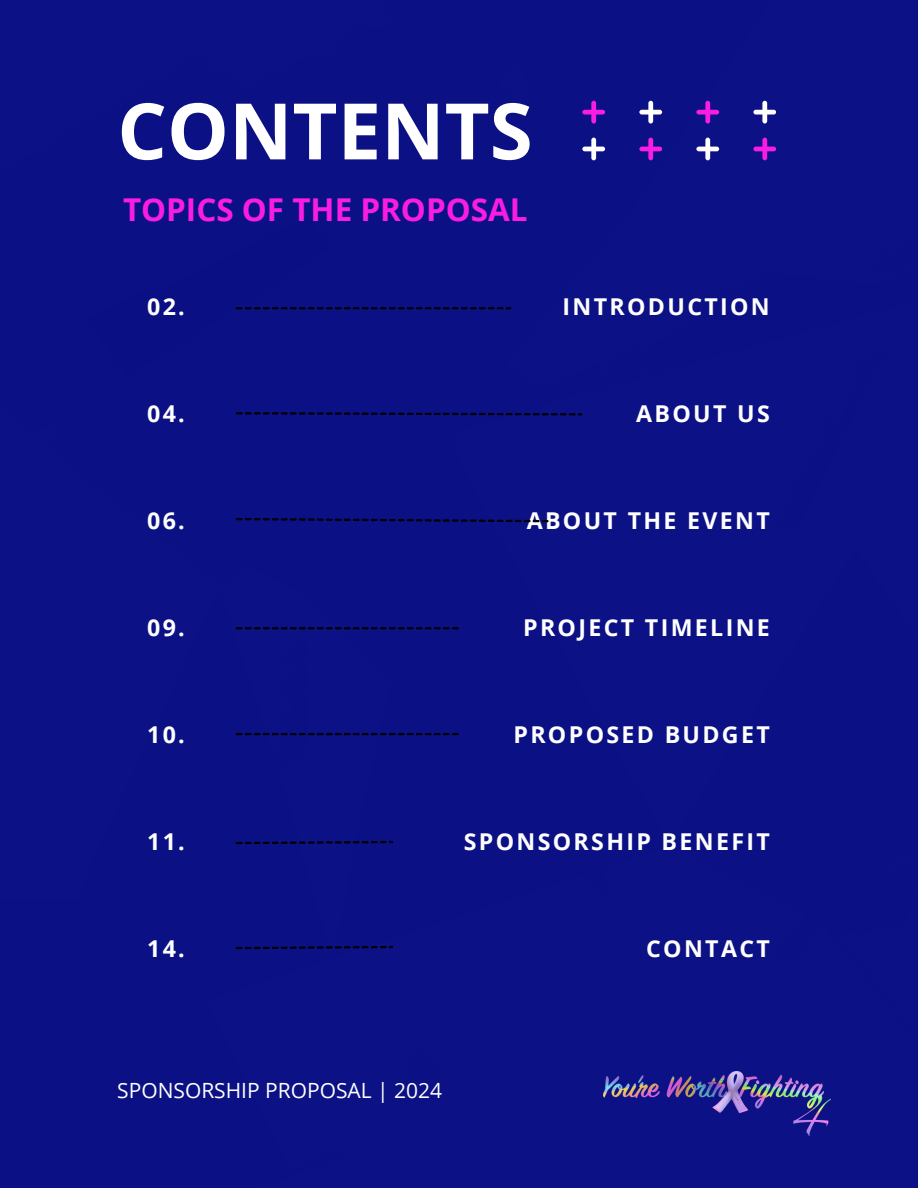
<style>
.page{position:relative;width:918px;height:1188px;background:#0b1185}
.page>*{position:absolute;margin:0;border:0;box-sizing:border-box;transform-origin:0 0}
.t1{font:700 78px "Open Sans";color:#fff}
.t2{font:700 31.5px "Open Sans";color:#fa1ce4}
.t3{font:700 23.25px "Open Sans";letter-spacing:.1em;color:#fff}
.t4{font:21px "Open Sans";color:#fff}
</style>
<div class="page">
<svg style="left:582px;top:101px;width:23px;height:23px"></svg>
<svg style="left:639px;top:101px;width:23px;height:23px"></svg>
<svg style="left:696px;top:101px;width:23px;height:23px"></svg>
<svg style="left:753px;top:101px;width:23px;height:23px"></svg>
<svg style="left:582px;top:138px;width:23px;height:22px"></svg>
<svg style="left:639px;top:138px;width:23px;height:22px"></svg>
<svg style="left:696px;top:138px;width:23px;height:22px"></svg>
<svg style="left:753px;top:138px;width:23px;height:22px"></svg>
<svg style="left:236px;top:307px;width:275px;height:2px"></svg>
<svg style="left:236px;top:412px;width:346px;height:3px"></svg>
<svg style="left:236px;top:518px;width:313px;height:4px"></svg>
<svg style="left:236px;top:627px;width:223px;height:2px"></svg>
<svg style="left:236px;top:733px;width:223px;height:2px"></svg>
<svg style="left:236px;top:841px;width:157px;height:3px"></svg>
<svg style="left:236px;top:946px;width:157px;height:3px"></svg>
<img style="left:604px;top:1072px;width:226px;height:64px">
<h1 class="t1" style="left:117px;top:76px;width:417px">CONTENTS</h1>
<h3 class="t2" style="left:123px;top:188px;width:406px">TOPICS OF THE PROPOSAL</h3>
<h3 class="t3" style="left:147px;top:290px;width:39px">02.</h3>
<h3 class="t3" style="left:147px;top:397px;width:39px">04.</h3>
<p class="t3" style="left:563px;top:290px;width:209px">INTRODUCTION</p>
<h3 class="t3" style="left:636px;top:397px;width:135px">ABOUT US</h3>
<h3 class="t3" style="left:147px;top:504px;width:39px">06.</h3>
<h2 class="t3" style="left:527px;top:504px;width:245px">ABOUT THE EVENT</h2>
<h3 class="t3" style="left:147px;top:611px;width:39px">09.</h3>
<h3 class="t3" style="left:523px;top:611px;width:248px">PROJECT TIMELINE</h3>
<h3 class="t3" style="left:147px;top:718px;width:39px">10.</h3>
<h3 class="t3" style="left:513px;top:718px;width:258px">PROPOSED BUDGET</h3>
<h3 class="t3" style="left:147px;top:825px;width:39px">11.</h3>
<h3 class="t3" style="left:464px;top:825px;width:308px">SPONSORSHIP BENEFIT</h3>
<h3 class="t3" style="left:147px;top:932px;width:39px">14.</h3>
<h3 class="t3" style="left:646px;top:932px;width:125px">CONTACT</h3>
<h3 class="t4" style="left:117px;top:1076px;width:326px">SPONSORSHIP PROPOSAL | 2024</h3>
</div>
